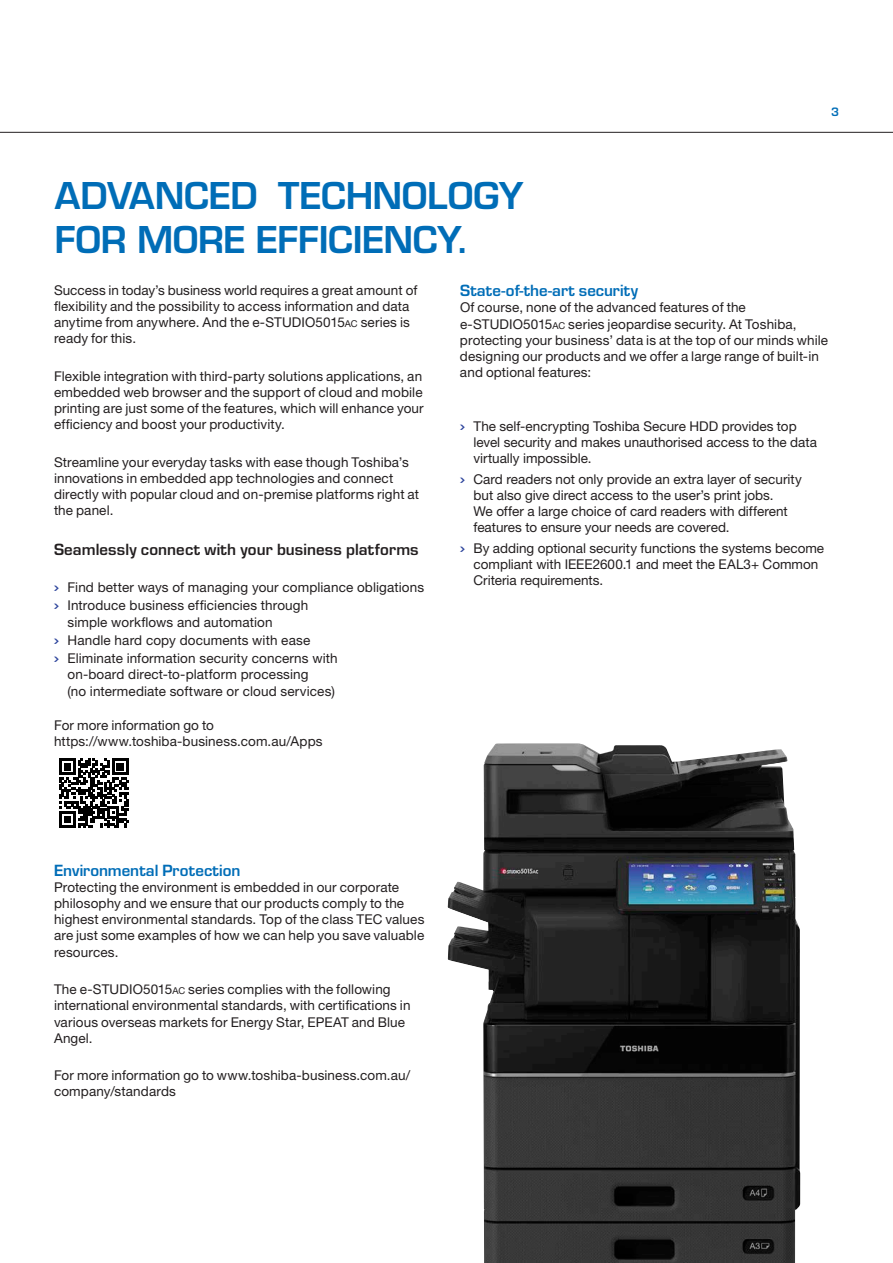
<style>
.page{position:relative;width:893px;height:1263px;background:#fff}
.page>*{position:absolute;margin:0;border:0;box-sizing:border-box;transform-origin:0 0}
.Section_title{font:600 36px/43.2px "Eurostile LT Std";letter-spacing:-.01em;color:#006db7}
.Sub_heading_level_1{font:600 15px "Eurostile LT Std";letter-spacing:.005em;color:#006db7}
.Main_text_BLACK{font:600 15px "Eurostile LT Std";letter-spacing:.01em;color:#231f20}
.Main_text_BLACK-2{font:13.5px/16.2px "Helvetica Neue LT Std";letter-spacing:.01em;color:#231f20}
.t1{font:600 11.25px "Eurostile LT Std";color:#006db7}
.s1{font-size:9.45px}
.s2{font-family:"Chevron";color:#2b439b}
</style>
<div class="page">
<img style="left:447px;top:743px;width:353px;height:520px">
<hr style="left:0;top:132px;width:893px;height:1px;background:#231f20">
<svg style="left:59px;top:758px;width:70px;height:70px"></svg>
<p class="t1" style="left:831px;top:104px;width:9px">3</p>
<p class="Section_title" style="left:55px;top:174px;width:470px">ADVANCED TECHNOLOGY<br>FOR MORE EFFICIENCY.</p>
<p class="Main_text_BLACK-2" style="left:54px;top:281px;width:365px">Success in today’s business world requires a great amount of flexibility and the possibility to access information and data anytime from anywhere. And the e-STUDIO5015<span class="s1">AC</span> series is ready for this.</p>
<p class="Main_text_BLACK-2" style="left:54px;top:368px;width:371px;text-align:justify">Flexible integration with third-party solutions applications, an embedded web browser and the support of cloud and mobile printing are just some of the features, which will enhance your efficiency and boost your productivity.</p>
<p class="Main_text_BLACK-2" style="left:54px;top:454px;width:367px">Streamline your everyday tasks with ease though Toshiba’s innovations in embedded app technologies and connect directly with popular cloud and on-premise platforms right at the panel.</p>
<p class="Main_text_BLACK" style="left:54px;top:540px;width:366px">Seamlessly connect with your business platforms</p>
<p class="Main_text_BLACK-2" style="left:54px;top:579px;width:372px"><span class="s2">•</span> Find better ways of managing your compliance obligations</p>
<p class="Main_text_BLACK-2" style="left:68px;top:597px;width:242px;text-indent:-14px"><span class="s2">•</span> Introduce business efficiencies through simple workflows and automation</p>
<p class="Main_text_BLACK-2" style="left:54px;top:632px;width:258px"><span class="s2">•</span> Handle hard copy documents with ease</p>
<p class="Main_text_BLACK-2" style="left:68px;top:650px;width:272px;text-indent:-14px"><span class="s2">•</span> Eliminate information security concerns with on-board direct-to-platform processing<br>(no intermediate software or cloud services)</p>
<p class="Main_text_BLACK-2" style="left:54px;top:717px;width:270px">For more information go to https://www.toshiba-business.com.au/Apps</p>
<p class="Sub_heading_level_1" style="left:460px;top:281px;width:179px">State-of-the-art security</p>
<p class="Main_text_BLACK-2" style="left:460px;top:299px;width:370px">Of course, none of the advanced features of the e-STUDIO5015<span class="s1">AC</span> series jeopardise security. At Toshiba, protecting your business’ data is at the top of our minds while designing our products and we offer a large range of built-in and optional features:</p>
<p class="Main_text_BLACK-2" style="left:473px;top:418px;width:345px;text-indent:-14px"><span class="s2">•</span> The self-encrypting Toshiba Secure HDD provides top level security and makes unauthorised access to the data virtually impossible.</p>
<p class="Main_text_BLACK-2" style="left:473px;top:471px;width:330px;text-indent:-14px"><span class="s2">•</span> Card readers not only provide an extra layer of security but also give direct access to the user’s print jobs.<br>We offer a large choice of card readers with different features to ensure your needs are covered.</p>
<p class="Main_text_BLACK-2" style="left:473px;top:540px;width:352px;text-indent:-14px"><span class="s2">•</span> By adding optional security functions the systems become compliant with IEEE2600.1 and meet the EAL3+ Common<br>Criteria requirements.</p>
<p class="Sub_heading_level_1" style="left:54px;top:861px;width:188px">Environmental Protection</p>
<p class="Main_text_BLACK-2" style="left:54px;top:879px;width:372px">Protecting the environment is embedded in our corporate philosophy and we ensure that our products comply to the highest environmental standards. Top of the class TEC values are just some examples of how we can help you save valuable resources.</p>
<p class="Main_text_BLACK-2" style="left:54px;top:981px;width:358px">The e-STUDIO5015<span class="s1">AC</span> series complies with the following international environmental standards, with certifications in various overseas markets for Energy Star, EPEAT and Blue Angel.</p>
<p class="Main_text_BLACK-2" style="left:54px;top:1067px;width:358px">For more information go to www.toshiba-business.com.au/ company/standards</p>
</div>
